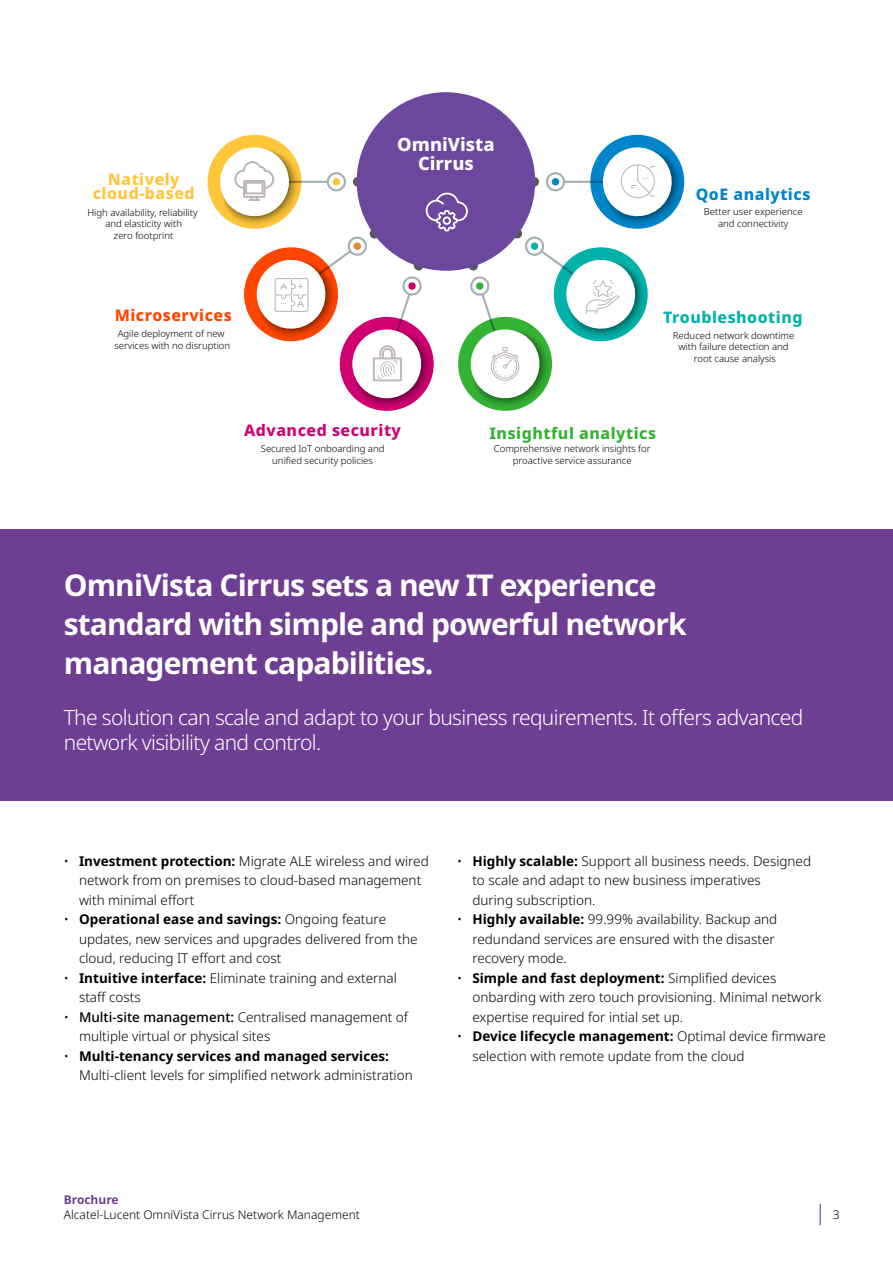
<style>
.page{position:relative;width:893px;height:1263px;background:#fff}
.page>*{position:absolute;margin:0;border:0;box-sizing:border-box;transform-origin:0 0}
.t1{font:700 30px/39px "Noto Sans";letter-spacing:-.03em;color:#fff}
.t2{font:300 21px/25.2px "Noto Sans";letter-spacing:-.03em;color:#fff}
.t3{font:800 18.3px/19px "Noto Sans";color:#fff;text-align:center}
.t4{font:800 15.9px/14.7px "Noto Sans";letter-spacing:.03em;color:#ffc639;text-align:center}
.t5{font:800 15.9px "Noto Sans";letter-spacing:.03em;color:#34b233}
.t6{font:800 15.9px "Noto Sans";letter-spacing:.03em;color:#cf0072}
.t7{font:800 15.9px "Noto Sans";letter-spacing:.03em;color:#00b2a9}
.t8{font:800 15.9px "Noto Sans";letter-spacing:.03em;color:#ff4500}
.t9{font:800 15.9px "Noto Sans";letter-spacing:.03em;color:#0085ca}
.t10{font:300 13.5px/19.5px "Noto Sans";color:#000}
.t11{font:300 12px "Noto Sans";color:#000}
.t12{font:700 12px "Noto Sans";color:#6d3e91}
.t13{font:300 9.6px/11.4px "Noto Sans";color:#000;text-align:center}
.s1{font-weight:700}
.s2{font-weight:500}
</style>
<div class="page">
<svg style="left:820px;top:1204px;width:1px;height:21px"></svg>
<div style="left:0;top:529px;width:893px;height:271px;background:#6d3e91"></div>
<div style="left:357px;top:92px;width:178px;height:179px;background:#6b489d;border-radius:50%"></div>
<svg style="left:207px;top:129px;width:478px;height:282px"></svg>
<p class="t4" style="left:93px;top:172px;width:103px">Natively cloud-based</p>
<p class="t13" style="left:87px;top:207px;width:112px">High availability, reliability and elasticity with<br>zero footprint</p>
<h3 class="t3" style="left:397px;top:135px;width:99px">OmniVista<br>Cirrus</h3>
<p class="t9" style="left:696px;top:182px;width:116px">QoE analytics</p>
<p class="t13" style="left:704px;top:206px;width:100px">Better user experience and connectivity</p>
<p class="t8" style="left:115px;top:303px;width:119px">Microservices</p>
<p class="t13" style="left:114px;top:328px;width:117px">Agile deployment of new services with no disruption</p>
<p class="t7" style="left:663px;top:305px;width:141px">Troubleshooting</p>
<p class="t13" style="left:673px;top:330px;width:123px">Reduced network downtime with failure detection and root cause analysis</p>
<p class="t6" style="left:244px;top:419px;width:158px">Advanced security</p>
<p class="t5" style="left:490px;top:421px;width:168px">Insightful analytics</p>
<p class="t13" style="left:261px;top:443px;width:125px">Secured IoT onboarding and unified security policies</p>
<p class="t13" style="left:494px;top:443px;width:158px">Comprehensive network insights for proactive service assurance</p>
<h1 class="t1" style="left:64px;top:566px;width:625px">OmniVista Cirrus sets a new IT experience standard with simple and powerful network management capabilities.</h1>
<h2 class="t2" style="left:64px;top:705px;width:741px">The solution can scale and adapt to your business requirements. It offers advanced network visibility and control.</h2>
<p class="t10" style="left:79px;top:852px;width:351px;text-indent:-15px">• <span class="s1">Investment protection:</span> Migrate ALE wireless and wired network from on premises to cloud-based management with minimal effort</p>
<p class="t10" style="left:79px;top:910px;width:340px;text-indent:-15px">• <span class="s1">Operational ease and savings:</span> Ongoing feature updates, new services and upgrades delivered from the cloud, reducing IT effort and cost</p>
<p class="t10" style="left:79px;top:969px;width:319px;text-indent:-15px">• <span class="s1">Intuitive interface:</span> Eliminate training and external staff costs</p>
<p class="t10" style="left:79px;top:1008px;width:331px;text-indent:-15px">• <span class="s2">Multi-site management:</span> Centralised management of multiple virtual or physical sites</p>
<p class="t10" style="left:79px;top:1047px;width:335px;text-indent:-15px">• <span class="s1">Multi-tenancy services and managed services:<br></span>Multi-client levels for simplified network administration</p>
<p class="t10" style="left:472px;top:852px;width:340px;text-indent:-15px">• <span class="s1">Highly scalable:</span> Support all business needs. Designed to scale and adapt to new business imperatives<br>during subscription.</p>
<p class="t10" style="left:472px;top:910px;width:306px;text-indent:-15px">• <span class="s1">Highly available:</span> 99.99% availability. Backup and redundand services are ensured with the disaster recovery mode.</p>
<p class="t10" style="left:472px;top:968px;width:351px;text-indent:-15px">• <span class="s1">Simple and fast deployment:</span> Simplified devices onbarding with zero touch provisioning. Minimal network expertise required for intial set up.</p>
<p class="t10" style="left:472px;top:1027px;width:355px;text-indent:-15px">• <span class="s1">Device lifecycle management:</span> Optimal device firmware selection with remote update from the cloud</p>
<p class="t12" style="left:64px;top:1191px;width:56px">Brochure</p>
<p class="t11" style="left:64px;top:1206px;width:298px">Alcatel-Lucent OmniVista Cirrus Network Management</p>
<p class="t11" style="left:833px;top:1206px;width:8px">3</p>
</div>
